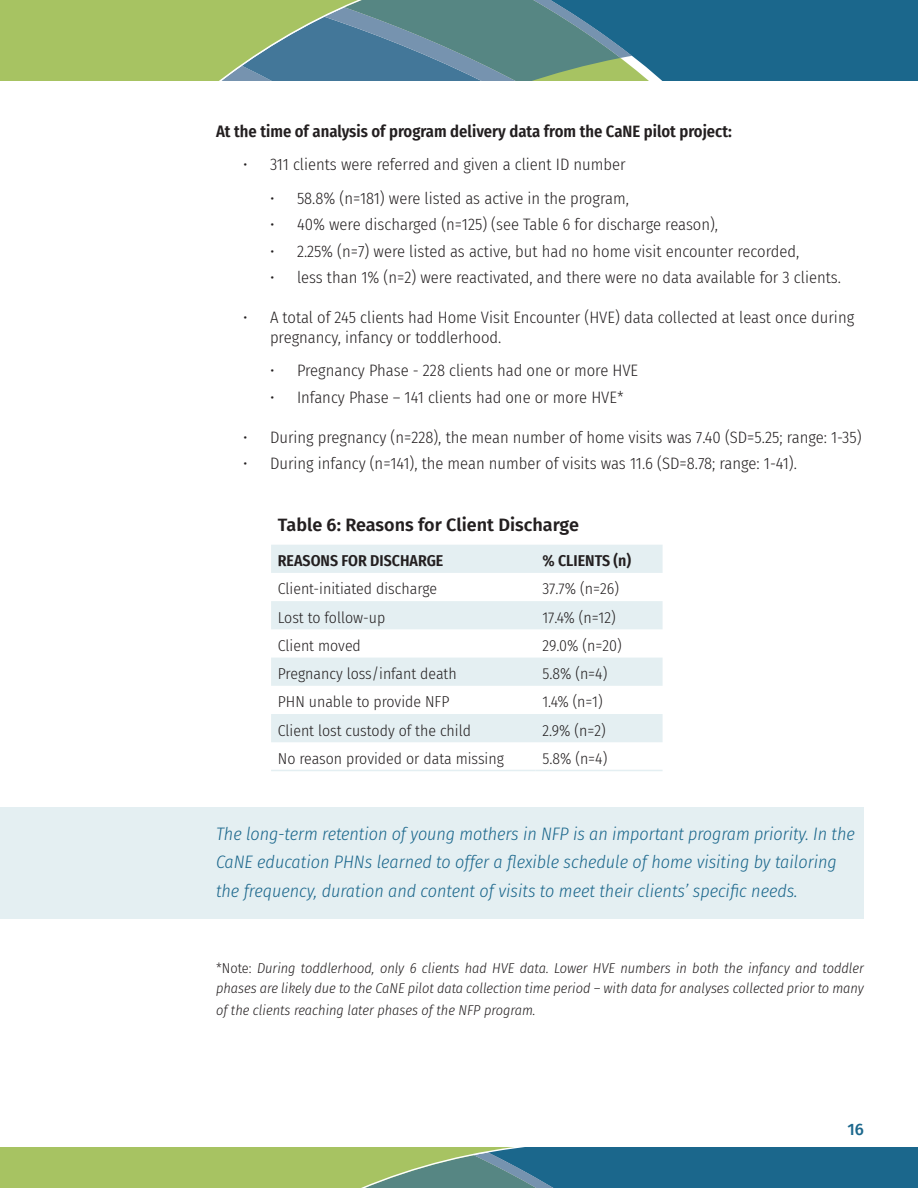
<style>
.page{position:relative;width:918px;height:1188px;background:#fff}
.page>*{position:absolute;margin:0;border:0;box-sizing:border-box;transform-origin:0 0}
.Blue_Box{font:italic 300 18px/28.5px "Fira Sans Condensed";color:#1b678c}
.Table_Title{font:600 18px "Fira Sans";color:#231f20}
.t1{font:300 16.5px/19.8px "Fira Sans Condensed";color:#231f20}
.Body_Black_Sub-headi{font:600 16.5px "Fira Sans Condensed";color:#231f20}
.t2{font:500 16.5px "Fira Sans";color:#1b678c}
.Table_Body_Text{font:300 15.75px "Fira Sans Condensed";color:#231f20}
.Table_Sub-heading{font:600 15.75px "Fira Sans Condensed";color:#231f20}
.Body_Test_1{font:italic 300 14.25px/19.5px "Fira Sans Condensed";color:#231f20}
.s1{font-style:normal}
</style>
<div class="page">
<div style="left:641px;top:0;width:277px;height:81px;background:#1b678c"></div>
<svg style="left:0;top:0;width:632px;height:81px;background:#7aa07b"></svg>
<svg style="left:0;top:1148px;width:918px;height:40px;background:#639679"></svg>
<svg style="left:271px;top:545px;width:392px;height:197px;fill:#e4eff2"></svg>
<hr style="left:271px;top:770px;width:265px;height:1px;background:#e4eff2">
<hr style="left:536px;top:770px;width:127px;height:1px;background:#e4eff2">
<div style="left:0;top:808px;width:864px;height:111px;background:#e4eff2"></div>
<p class="Body_Black_Sub-headi" style="left:216px;top:118px;width:518px">At the time of analysis of program delivery data from the CaNE pilot project:</p>
<p class="t1" style="left:243px;top:155px;width:384px">• 311 clients were referred and given a client ID number</p>
<p class="t1" style="left:270px;top:188px;width:360px">• 58.8% (n=181) were listed as active in the program,</p>
<p class="t1" style="left:270px;top:214px;width:450px">• 40% were discharged (n=125) (see Table 6 for discharge reason),</p>
<p class="t1" style="left:270px;top:241px;width:531px">• 2.25% (n=7) were listed as active, but had no home visit encounter recorded,</p>
<p class="t1" style="left:270px;top:267px;width:573px">• less than 1% (n=2) were reactivated, and there were no data available for 3 clients.</p>
<p class="t1" style="left:270px;top:308px;width:586px;text-indent:-27px">• A total of 245 clients had Home Visit Encounter (HVE) data collected at least once during pregnancy, infancy or toddlerhood.</p>
<p class="t1" style="left:270px;top:361px;width:370px">• Pregnancy Phase - 228 clients had one or more HVE</p>
<p class="t1" style="left:270px;top:387px;width:355px">• Infancy Phase – 141 clients had one or more HVE*</p>
<p class="t1" style="left:243px;top:427px;width:620px">• During pregnancy (n=228), the mean number of home visits was 7.40 (SD=5.25; range: 1-35)</p>
<p class="t1" style="left:243px;top:454px;width:555px">• During infancy (n=141), the mean number of visits was 11.6 (SD=8.78; range: 1-41).</p>
<p class="Table_Title" style="left:278px;top:510px;width:303px">Table 6: Reasons for Client Discharge</p>
<p class="Table_Sub-heading" style="left:278px;top:548px;width:167px">REASONS FOR DISCHARGE</p>
<p class="Table_Sub-heading" style="left:542px;top:548px;width:90px">% CLIENTS (n)</p>
<p class="Table_Body_Text" style="left:278px;top:578px;width:161px">Client-initiated discharge</p>
<p class="Table_Body_Text" style="left:542px;top:578px;width:78px">37.7% (n=26)</p>
<p class="Table_Body_Text" style="left:278px;top:606px;width:109px">Lost to follow-up</p>
<p class="Table_Body_Text" style="left:542px;top:606px;width:75px">17.4% (n=12)</p>
<p class="Table_Body_Text" style="left:278px;top:634px;width:85px">Client moved</p>
<p class="Table_Body_Text" style="left:542px;top:634px;width:81px">29.0% (n=20)</p>
<p class="Table_Body_Text" style="left:278px;top:662px;width:180px">Pregnancy loss/infant death</p>
<p class="Table_Body_Text" style="left:542px;top:662px;width:66px">5.8% (n=4)</p>
<p class="Table_Body_Text" style="left:278px;top:691px;width:173px">PHN unable to provide NFP</p>
<p class="Table_Body_Text" style="left:542px;top:691px;width:62px">1.4% (n=1)</p>
<p class="Table_Body_Text" style="left:278px;top:719px;width:195px">Client lost custody of the child</p>
<p class="Table_Body_Text" style="left:542px;top:719px;width:65px">2.9% (n=2)</p>
<p class="Table_Body_Text" style="left:278px;top:747px;width:228px">No reason provided or data missing</p>
<p class="Table_Body_Text" style="left:542px;top:747px;width:66px">5.8% (n=4)</p>
<p class="Blue_Box" style="left:216px;top:819px;width:640px">The long-term retention of young mothers in NFP is an important program priority. In the<br>CaNE education PHNs learned to offer a flexible schedule of home visiting by tailoring the frequency, duration and content of visits to meet their clients’ specific needs.</p>
<p class="Body_Test_1" style="left:216px;top:959px;width:650px"><span class="s1">*Note:</span> During toddlerhood, only 6 clients had HVE data. Lower HVE numbers in both the infancy and toddler phases are likely due to the CaNE pilot data collection time period – with data for analyses collected prior to many</p>
<p class="Body_Test_1" style="left:216px;top:1001px;width:321px">of the clients reaching later phases of the NFP program.</p>
<p class="t2" style="left:848px;top:1116px;width:18px">16</p>
</div>
